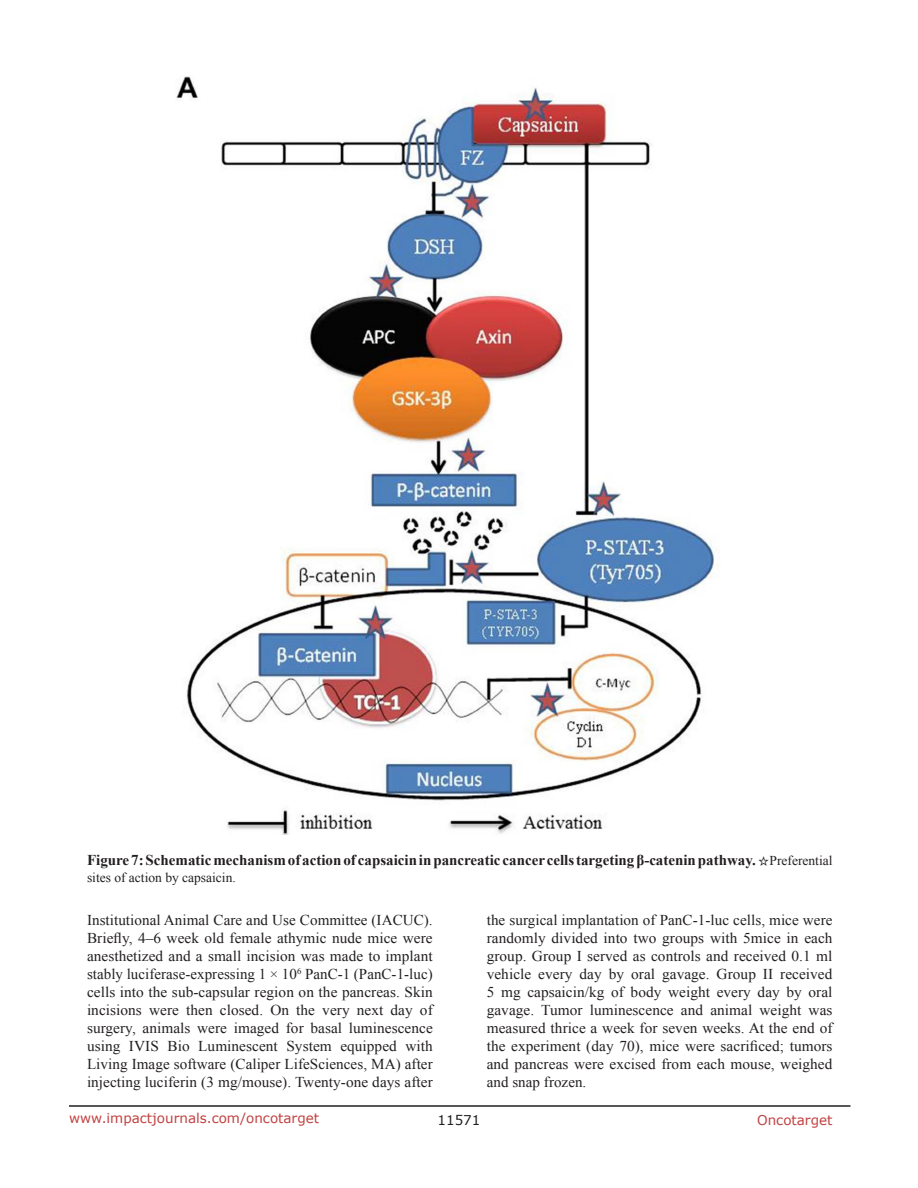
<style>
.page{position:relative;width:918px;height:1188px;background:#fff}
.page>*{position:absolute;margin:0;border:0;box-sizing:border-box;transform-origin:0 0}
.BodyText{font:15px/18px "Times New Roman";letter-spacing:.005em;color:#231f20;text-align:justify}
.FigureText{font:700 15px "Times New Roman";color:#231f20}
.t1{font:13.5px "Verdana";color:#c24141}
.FigureText-2{font:13.5px "Times New Roman";color:#231f20}
.t2{font:13.5px "Verdana";color:#231f20}
.s1{font-family:"STIX General";font-weight:400;font-size:13.5px}
.s2{font-weight:400;font-size:13.5px}
</style>
<div class="page">
<hr style="left:69px;top:1105px;width:781px;height:2px;background:#231f20">
<img style="left:176px;top:76px;width:542px;height:758px">
<p class="FigureText" style="left:87px;top:850px;width:747px">Figure 7: Schematic mechanism of action of capsaicin in pancreatic cancer cells targeting β-catenin pathway. <span class="s1">☆</span><span class="s2">Preferential</span></p>
<p class="FigureText-2" style="left:87px;top:868px;width:150px">sites of action by capsaicin.</p>
<p class="BodyText" style="left:87px;top:911px;width:347px">Institutional Animal Care and Use Committee (IACUC).<br>Briefly, 4–6 week old female athymic nude mice were anesthetized and a small incision was made to implant stably luciferase-expressing 1 × 10<sup>6</sup> PanC-1 (PanC-1-luc) cells into the sub-capsular region on the pancreas. Skin incisions were then closed. On the very next day of surgery, animals were imaged for basal luminescence using IVIS Bio Luminescent System equipped with Living Image software (Caliper LifeSciences, MA) after injecting luciferin (3 mg/mouse). Twenty-one days after</p>
<p class="BodyText" style="left:487px;top:911px;width:347px">the surgical implantation of PanC-1-luc cells, mice were randomly divided into two groups with 5mice in each group. Group I served as controls and received 0.1 ml vehicle every day by oral gavage. Group II received 5 mg capsaicin/kg of body weight every day by oral gavage. Tumor luminescence and animal weight was measured thrice a week for seven weeks. At the end of the experiment (day 70), mice were sacrificed; tumors and pancreas were excised from each mouse, weighed and snap frozen.</p>
<p class="t1" style="left:69px;top:1109px;width:252px">www.impactjournals.com/oncotarget</p>
<p class="t2" style="left:438px;top:1111px;width:44px">11571</p>
<p class="t1" style="left:757px;top:1111px;width:77px">Oncotarget</p>
</div>
